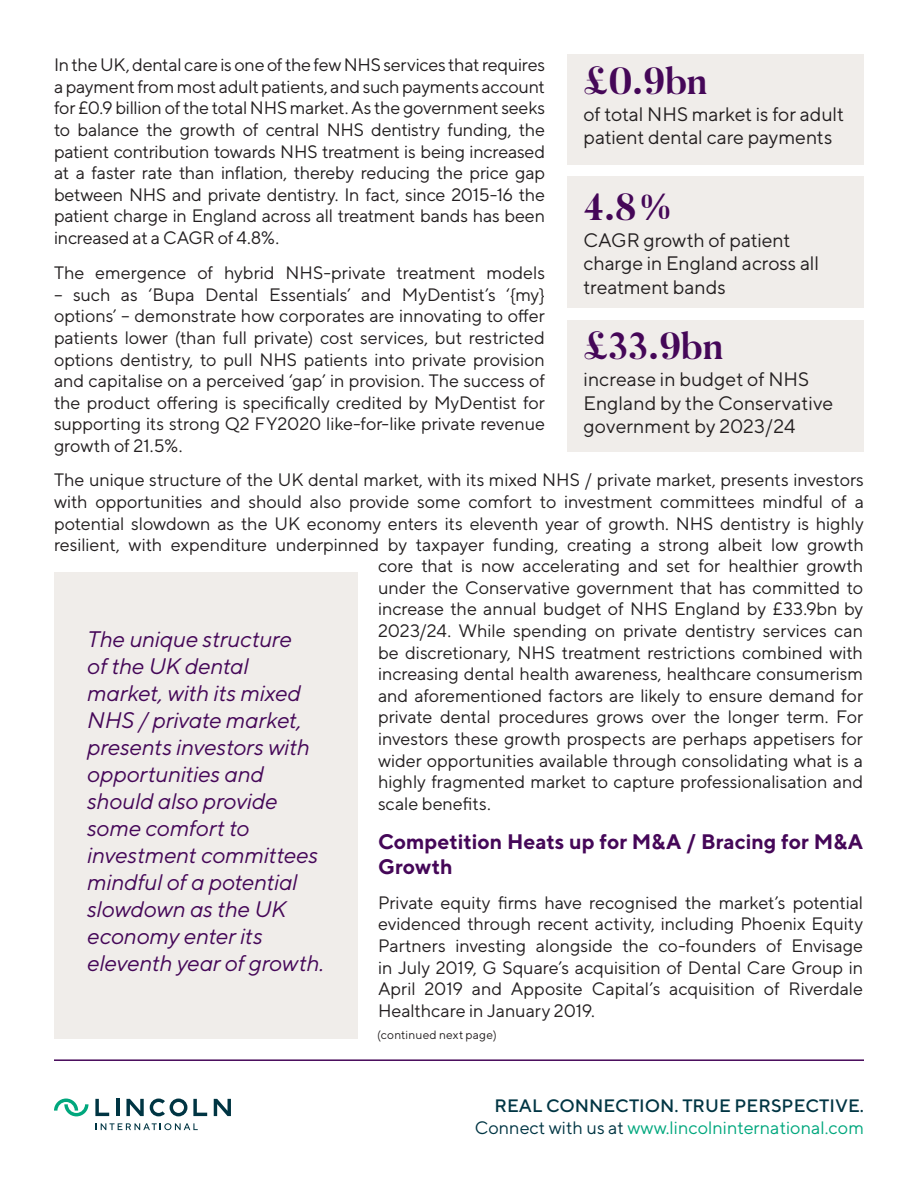
<style>
.page{position:relative;width:918px;height:1188px;background:#fff}
.page>*{position:absolute;margin:0;border:0;box-sizing:border-box;transform-origin:0 0}
.t1{font:700 37.5px "Butler";color:#450758}
.t2{font:italic 22.5px/27px "TT Norms";letter-spacing:-.01em;color:#450758}
.t3{font:700 21px/25.2px "TT Norms";letter-spacing:-.005em;color:#450758}
.t4{font:19.5px/23.4px "TT Norms";letter-spacing:-.005em;color:#231f20}
.t5{font:18px/21.6px "TT Norms";letter-spacing:-.005em;color:#231f20;text-align:justify}
.t6{font:500 18px/21.6px "TT Norms";color:#003543;text-align:right}
.t7{font:12px "TT Norms";letter-spacing:.015em;color:#231f20}
.s1{font-weight:400}
.s2{font-weight:400;color:#00a77d}
</style>
<div class="page">
<hr style="left:116px;top:1099px;width:4px;height:17px;background:#003543">
<svg style="left:126px;top:1099px;width:18px;height:17px"></svg>
<svg style="left:95px;top:1099px;width:14px;height:17px"></svg>
<svg style="left:214px;top:1099px;width:17px;height:17px"></svg>
<svg style="left:193px;top:1099px;width:14px;height:17px"></svg>
<svg style="left:150px;top:1099px;width:37px;height:17px"></svg>
<svg style="left:54px;top:1099px;width:34px;height:17px"></svg>
<svg style="left:96px;top:1123px;width:102px;height:7px"></svg>
<hr style="left:54px;top:1059px;width:810px;height:2px;background:#450758">
<div style="left:567px;top:320px;width:296px;height:131px;background:#f0edea"></div>
<div style="left:567px;top:54px;width:297px;height:110px;background:#f0edea"></div>
<div style="left:567px;top:176px;width:297px;height:132px;background:#f0edea"></div>
<div style="left:54px;top:572px;width:303px;height:467px;background:#f0edea"></div>
<p class="t5" style="left:54px;top:54px;width:493px">In the UK, dental care is one of the few NHS services that requires a payment from most adult patients, and such payments account for £0.9 billion of the total NHS market. As the government seeks to balance the growth of central NHS dentistry funding, the patient contribution towards NHS treatment is being increased at a faster rate than inflation, thereby reducing the price gap between NHS and private dentistry. In fact, since 2015-16 the patient charge in England across all treatment bands has been increased at a CAGR of 4.8%.</p>
<p class="t5" style="left:54px;top:262px;width:493px">The emergence of hybrid NHS-private treatment models</p>
<p class="t5" style="left:54px;top:283px;width:493px">– such as ‘Bupa Dental Essentials’ and MyDentist’s ‘{my} options’ – demonstrate how corporates are innovating to offer patients lower (than full private) cost services, but restricted options dentistry, to pull NHS patients into private provision and capitalise on a perceived ‘gap’ in provision. The success of the product offering is specifically credited by MyDentist for supporting its strong Q2 FY2020 like-for-like private revenue growth of 21.5%.</p>
<p class="t5" style="left:54px;top:469px;width:812px">The unique structure of the UK dental market, with its mixed NHS / private market, presents investors</p>
<p class="t5" style="left:54px;top:491px;width:812px">with opportunities and should also provide some comfort to investment committees mindful of a</p>
<p class="t5" style="left:54px;top:512px;width:811px">potential slowdown as the UK economy enters its eleventh year of growth. NHS dentistry is highly</p>
<p class="t5" style="left:54px;top:534px;width:811px">resilient, with expenditure underpinned by taxpayer funding, creating a strong albeit low growth</p>
<p class="t5" style="left:378px;top:555px;width:487px">core that is now accelerating and set for healthier growth</p>
<p class="t5" style="left:378px;top:576px;width:487px">under the Conservative government that has committed to</p>
<p class="t5" style="left:378px;top:598px;width:487px">increase the annual budget of NHS England by £33.9bn by</p>
<p class="t5" style="left:378px;top:620px;width:487px">2023/24. While spending on private dentistry services can</p>
<p class="t5" style="left:378px;top:641px;width:487px">be discretionary, NHS treatment restrictions combined with</p>
<p class="t5" style="left:378px;top:663px;width:487px">increasing dental health awareness, healthcare consumerism</p>
<p class="t5" style="left:378px;top:684px;width:487px">and aforementioned factors are likely to ensure demand for</p>
<p class="t5" style="left:378px;top:706px;width:487px">private dental procedures grows over the longer term. For</p>
<p class="t5" style="left:378px;top:728px;width:487px">investors these growth prospects are perhaps appetisers for</p>
<p class="t5" style="left:378px;top:749px;width:487px">wider opportunities available through consolidating what is a</p>
<p class="t5" style="left:378px;top:771px;width:487px">highly fragmented market to capture professionalisation and</p>
<p class="t5" style="left:378px;top:792px;width:114px">scale benefits.</p>
<p class="t3" style="left:378px;top:828px;width:487px">Competition Heats up for M&amp;A / Bracing for M&amp;A<br>Growth</p>
<p class="t5" style="left:378px;top:891px;width:487px">Private equity firms have recognised the market’s potential evidenced through recent activity, including Phoenix Equity Partners investing alongside the co-founders of Envisage in July 2019, G Square’s acquisition of Dental Care Group in April 2019 and Apposite Capital’s acquisition of Riverdale Healthcare in January 2019.</p>
<p class="t1" style="left:584px;top:57px;width:125px">£0.9bn</p>
<p class="t4" style="left:584px;top:102px;width:262px">of total NHS market is for adult patient dental care payments</p>
<p class="t1" style="left:584px;top:183px;width:92px">4.8%</p>
<p class="t4" style="left:584px;top:228px;width:237px">CAGR growth of patient charge in England across all treatment bands</p>
<p class="t1" style="left:584px;top:322px;width:141px">£33.9bn</p>
<p class="t4" style="left:584px;top:367px;width:251px">increase in budget of NHS<br>England by the Conservative government by 2023/24</p>
<p class="t2" style="left:87px;top:625px;width:238px">The unique structure<br>of the UK dental market, with its mixed<br>NHS / private market, presents investors with opportunities and should also provide some comfort to investment committees mindful of a potential slowdown as the UK economy enter its eleventh year of growth.</p>
<p class="t7" style="left:377px;top:1027px;width:121px">(continued next page)</p>
<p class="t6" style="left:475px;top:1095px;width:391px">REAL CONNECTION. TRUE PERSPECTIVE.<br><span class="s1">Connect with us at</span> <span class="s2">www.lincolninternational.com</span></p>
</div>
